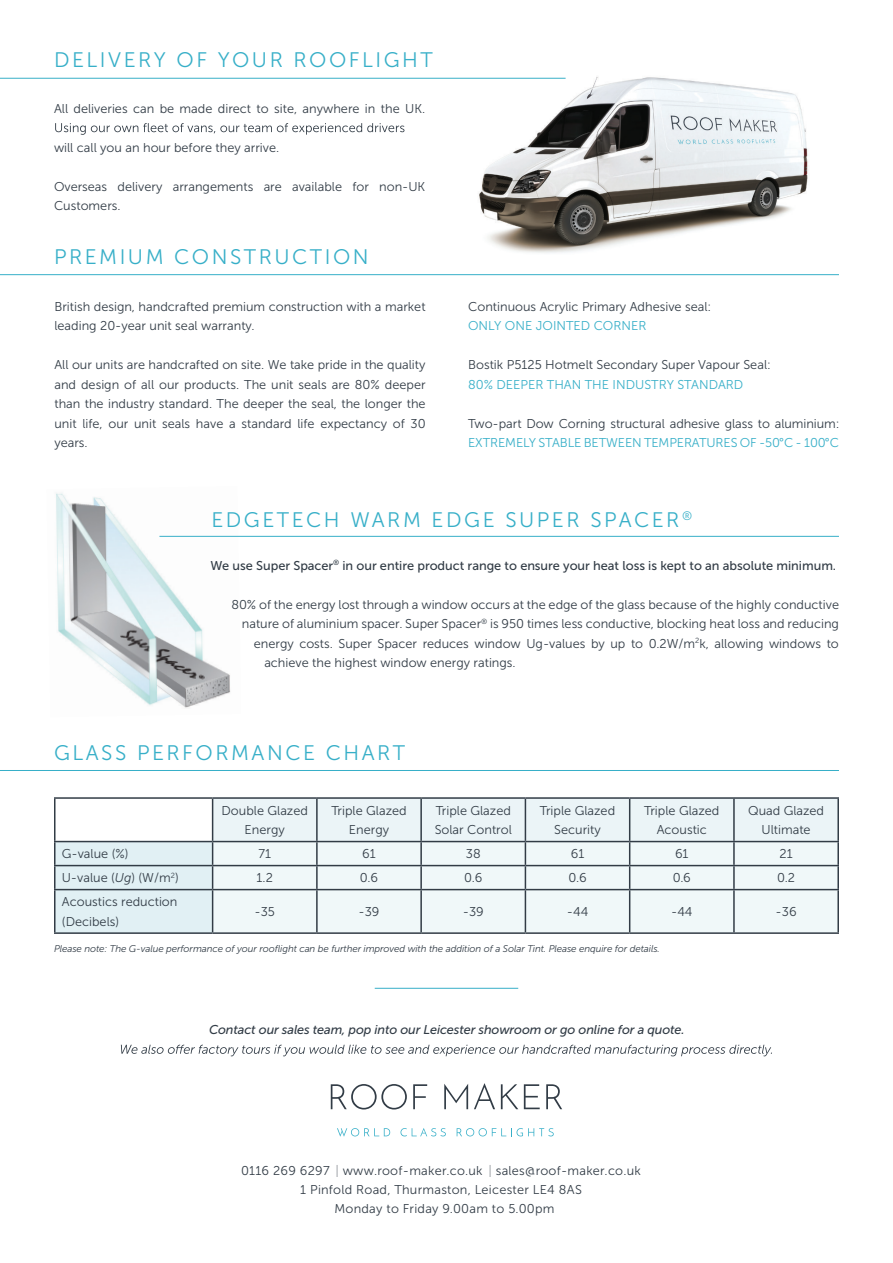
<style>
.page{position:relative;width:893px;height:1263px;background:#fff}
.page>*{position:absolute;margin:0;border:0;box-sizing:border-box;transform-origin:0 0}
.t1{font:21px "Museo Sans 300";letter-spacing:.12em;color:#37afc8}
.t2{font:12.75px/19.5px "Museo Sans 300";color:#323c46;text-align:center}
.t3{font:12.75px/19.5px "Museo Sans 300";letter-spacing:.02em;color:#323c46;text-align:center}
.t4{font:12.75px "Museo Sans 300";letter-spacing:-.005em;color:#37afc8}
.t5{font:12.75px "Museo Sans 500";color:#323c46}
.t6{font:italic 12.75px "Museo Sans 500";letter-spacing:-.01em;color:#323c46}
.t7{font:italic 9.75px "Museo Sans 300";letter-spacing:-.01em;color:#323c46}
.s1{font-style:italic}
.s2{color:#93989d}
</style>
<div class="page">
<img style="left:471px;top:77px;width:338px;height:176px">
<img style="left:56px;top:493px;width:185px;height:215px">
<svg style="left:55px;top:123px;width:349px;height:12px"></svg>
<hr style="left:0;top:78px;width:566px;height:1px;background:#37afc8">
<hr style="left:0;top:274px;width:839px;height:1px;background:#37afc8">
<hr style="left:0;top:770px;width:839px;height:1px;background:#37afc8">
<hr style="left:159px;top:536px;width:680px;height:1px;background:#37afc8">
<svg style="left:337px;top:1128px;width:53px;height:9px"></svg>
<svg style="left:400px;top:1128px;width:46px;height:8px"></svg>
<svg style="left:457px;top:1128px;width:97px;height:8px"></svg>
<svg style="left:331px;top:1084px;width:76px;height:25px"></svg>
<svg style="left:413px;top:1084px;width:14px;height:25px"></svg>
<svg style="left:444px;top:1084px;width:24px;height:25px"></svg>
<svg style="left:474px;top:1083px;width:21px;height:26px"></svg>
<svg style="left:501px;top:1084px;width:17px;height:25px"></svg>
<svg style="left:524px;top:1084px;width:16px;height:25px"></svg>
<svg style="left:546px;top:1084px;width:16px;height:25px"></svg>
<hr style="left:375px;top:988px;width:143px;height:1px;background:#37afc8">
<svg style="left:121px;top:1045px;width:651px;height:11px"></svg>
<hr style="left:54px;top:799px;width:2px;height:42px;background:#323c46">
<hr style="left:54px;top:797px;width:159px;height:2px;background:#323c46">
<hr style="left:213px;top:797px;width:104px;height:2px;background:#323c46">
<hr style="left:317px;top:797px;width:104px;height:2px;background:#323c46">
<hr style="left:421px;top:797px;width:104px;height:2px;background:#323c46">
<hr style="left:525px;top:797px;width:105px;height:2px;background:#323c46">
<hr style="left:630px;top:797px;width:104px;height:2px;background:#323c46">
<hr style="left:734px;top:797px;width:105px;height:2px;background:#323c46">
<hr style="left:837px;top:799px;width:2px;height:42px;background:#323c46">
<hr style="left:54px;top:842px;width:2px;height:23px;background:#323c46">
<hr style="left:54px;top:841px;width:159px;height:1px;background:#323c46">
<hr style="left:734px;top:841px;width:105px;height:1px;background:#323c46">
<hr style="left:837px;top:842px;width:2px;height:23px;background:#323c46">
<hr style="left:54px;top:866px;width:2px;height:23px;background:#323c46">
<hr style="left:54px;top:890px;width:2px;height:42px;background:#323c46">
<hr style="left:54px;top:865px;width:159px;height:1px;background:#323c46">
<hr style="left:54px;top:889px;width:159px;height:1px;background:#323c46">
<hr style="left:54px;top:932px;width:159px;height:2px;background:#323c46">
<hr style="left:734px;top:865px;width:105px;height:1px;background:#323c46">
<svg style="left:55px;top:798px;width:783px;height:135px"></svg>
<hr style="left:733px;top:866px;width:2px;height:23px;background:#323c46">
<hr style="left:837px;top:866px;width:2px;height:23px;background:#323c46">
<hr style="left:316px;top:890px;width:2px;height:42px;background:#323c46">
<hr style="left:420px;top:890px;width:2px;height:42px;background:#323c46">
<hr style="left:525px;top:890px;width:1px;height:42px;background:#323c46">
<hr style="left:629px;top:890px;width:1px;height:42px;background:#323c46">
<hr style="left:733px;top:890px;width:2px;height:42px;background:#323c46">
<hr style="left:837px;top:890px;width:2px;height:42px;background:#323c46">
<hr style="left:213px;top:889px;width:104px;height:1px;background:#323c46">
<hr style="left:317px;top:889px;width:104px;height:1px;background:#323c46">
<hr style="left:421px;top:889px;width:104px;height:1px;background:#323c46">
<hr style="left:525px;top:889px;width:105px;height:1px;background:#323c46">
<hr style="left:630px;top:889px;width:104px;height:1px;background:#323c46">
<hr style="left:734px;top:889px;width:105px;height:1px;background:#323c46">
<hr style="left:213px;top:932px;width:104px;height:2px;background:#323c46">
<hr style="left:317px;top:932px;width:104px;height:2px;background:#323c46">
<hr style="left:421px;top:932px;width:104px;height:2px;background:#323c46">
<hr style="left:525px;top:932px;width:105px;height:2px;background:#323c46">
<hr style="left:630px;top:932px;width:104px;height:2px;background:#323c46">
<hr style="left:734px;top:932px;width:105px;height:2px;background:#323c46">
<h1 class="t1" style="left:54px;top:49px;width:380px">DELIVERY OF YOUR ROOFLIGHT</h1>
<p class="t2" style="left:54px;top:99px;width:373px">All deliveries can be made direct to site, anywhere in the UK.</p>
<p class="t2" style="left:54px;top:138px;width:227px">will call you an hour before they arrive.</p>
<p class="t2" style="left:54px;top:177px;width:373px;text-align:left">Overseas delivery arrangements are available for non-UK<br>Customers.</p>
<h1 class="t1" style="left:54px;top:245px;width:316px">PREMIUM CONSTRUCTION</h1>
<p class="t2" style="left:54px;top:297px;width:373px;text-align:left">British design, handcrafted premium construction with a market leading 20-year unit seal warranty.</p>
<p class="t2" style="left:54px;top:355px;width:373px;text-align:justify">All our units are handcrafted on site. We take pride in the quality and design of all our products. The unit seals are 80% deeper than the industry standard. The deeper the seal, the longer the unit life, our unit seals have a standard life expectancy of 30 years.</p>
<p class="t2" style="left:468px;top:297px;width:245px">Continuous Acrylic Primary Adhesive seal:</p>
<p class="t4" style="left:468px;top:319px;width:180px">ONLY ONE JOINTED CORNER</p>
<p class="t2" style="left:468px;top:355px;width:304px">Bostik P5125 Hotmelt Secondary Super Vapour Seal:</p>
<p class="t4" style="left:468px;top:377px;width:277px">80% DEEPER THAN THE INDUSTRY STANDARD</p>
<p class="t2" style="left:468px;top:414px;width:373px">Two-part Dow Corning structural adhesive glass to aluminium:</p>
<p class="t4" style="left:468px;top:436px;width:372px">EXTREMELY STABLE BETWEEN TEMPERATURES OF -50°C - 100°C</p>
<h1 class="t1" style="left:211px;top:508px;width:482px">EDGETECH WARM EDGE SUPER SPACER<sup>®</sup></h1>
<p class="t5" style="left:210px;top:558px;width:627px">We use Super Spacer<sup>®</sup> in our entire product range to ensure your heat loss is kept to an absolute minimum.</p>
<p class="t2" style="left:231px;top:595px;width:609px">80% of the energy lost through a window occurs at the edge of the glass because of the highly conductive</p>
<p class="t2" style="left:242px;top:614px;width:599px">nature of aluminium spacer. Super Spacer<sup>®</sup> is 950 times less conductive, blocking heat loss and reducing</p>
<p class="t2" style="left:254px;top:634px;width:586px">energy costs. Super Spacer reduces window Ug-values by up to 0.2W/m<sup>2</sup>k, allowing windows to</p>
<p class="t2" style="left:264px;top:653px;width:253px">achieve the highest window energy ratings.</p>
<h1 class="t1" style="left:54px;top:741px;width:353px">GLASS PERFORMANCE CHART</h1>
<p class="t2" style="left:222px;top:801px;width:88px">Double Glazed<br>Energy</p>
<p class="t2" style="left:331px;top:801px;width:77px">Triple Glazed<br>Energy</p>
<p class="t2" style="left:435px;top:801px;width:79px;text-align:left">Triple Glazed<br>Solar Control</p>
<p class="t2" style="left:540px;top:801px;width:77px">Triple Glazed<br>Security</p>
<p class="t2" style="left:644px;top:801px;width:77px">Triple Glazed<br>Acoustic</p>
<p class="t2" style="left:748px;top:801px;width:78px">Quad Glazed<br>Ultimate</p>
<p class="t2" style="left:62px;top:844px;width:68px">G-value (%)</p>
<p class="t2" style="left:258px;top:844px;width:14px">71</p>
<p class="t2" style="left:362px;top:844px;width:15px">61</p>
<p class="t2" style="left:466px;top:844px;width:16px">38</p>
<p class="t2" style="left:571px;top:844px;width:15px">61</p>
<p class="t2" style="left:675px;top:844px;width:15px">61</p>
<p class="t2" style="left:779px;top:844px;width:15px">21</p>
<p class="t2" style="left:62px;top:868px;width:118px">U-value (<span class="s1">Ug</span>) (W/m<sup>2</sup>)</p>
<p class="t2" style="left:257px;top:868px;width:18px">1.2</p>
<p class="t2" style="left:360px;top:868px;width:20px">0.6</p>
<p class="t2" style="left:464px;top:868px;width:20px">0.6</p>
<p class="t2" style="left:568px;top:868px;width:20px">0.6</p>
<p class="t2" style="left:673px;top:868px;width:20px">0.6</p>
<p class="t2" style="left:777px;top:868px;width:20px">0.2</p>
<p class="t2" style="left:62px;top:892px;width:117px;text-align:left">Acoustics reduction (Decibels)</p>
<p class="t2" style="left:254px;top:902px;width:22px">-35</p>
<p class="t2" style="left:358px;top:902px;width:23px">-39</p>
<p class="t2" style="left:463px;top:902px;width:23px">-39</p>
<p class="t2" style="left:567px;top:902px;width:23px">-44</p>
<p class="t2" style="left:671px;top:902px;width:23px">-44</p>
<p class="t2" style="left:775px;top:902px;width:23px">-36</p>
<p class="t7" style="left:54px;top:944px;width:607px">Please note: The G-value performance of your rooflight can be further improved with the addition of a Solar Tint. Please enquire for details.</p>
<p class="t6" style="left:209px;top:1023px;width:477px">Contact our sales team, pop into our Leicester showroom or go online for a quote.</p>
<p class="t3" style="left:241px;top:1160px;width:401px">0116 269 6297 <span class="s2">|</span> www.roof-maker.co.uk <span class="s2">|</span> sales@roof-maker.co.uk<br>1 Pinfold Road, Thurmaston, Leicester LE4 8AS</p>
<p class="t3" style="left:334px;top:1199px;width:222px">Monday to Friday 9.00am to 5.00pm</p>
</div>
